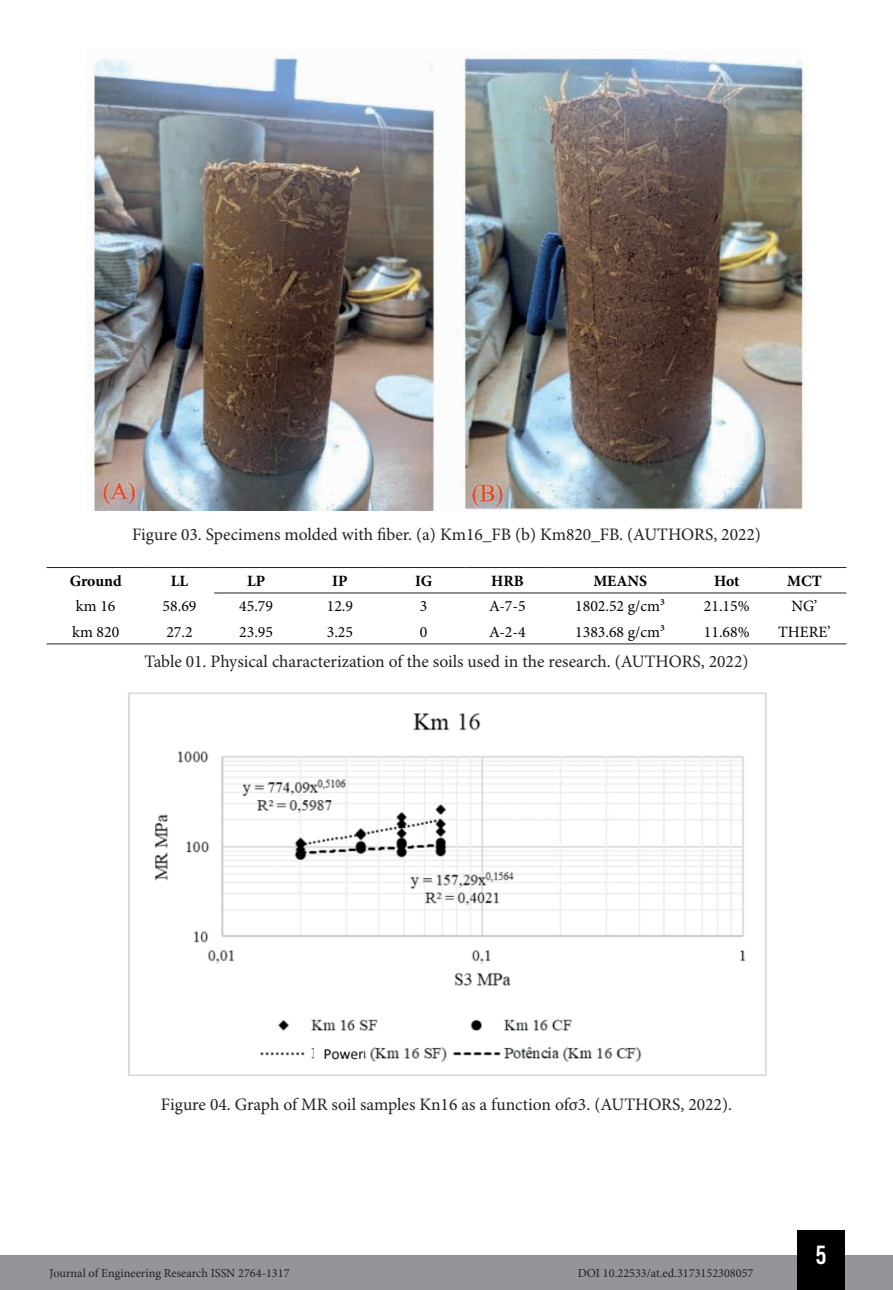
<style>
.page{position:relative;width:893px;height:1290px;background:#fff}
.page>*{position:absolute;margin:0;border:0;box-sizing:border-box;transform-origin:0 0}
.t1{font:26.25px "Bebas Kai";color:#fff}
.t2{font:17.5px "Minion Pro";color:#231f20}
.t3{font:15.75px "Minion Pro";color:#000001}
.t4{font:700 15.75px "Minion Pro";color:#000001}
.t5{font:12.25px "Minion Pro";color:#231f20}
</style>
<div class="page">
<div style="left:0;top:1255px;width:893px;height:35px;background:#939598"></div>
<div style="left:797px;top:1230px;width:48px;height:60px;background:#000"></div>
<img style="left:86px;top:51px;width:720px;height:460px">
<hr style="left:47px;top:567px;width:98px;height:1px;background:#231f20">
<hr style="left:145px;top:567px;width:69px;height:1px;background:#231f20">
<hr style="left:214px;top:567px;width:84px;height:1px;background:#231f20">
<hr style="left:298px;top:567px;width:84px;height:1px;background:#231f20">
<hr style="left:382px;top:567px;width:83px;height:1px;background:#231f20">
<hr style="left:465px;top:567px;width:84px;height:1px;background:#231f20">
<hr style="left:549px;top:567px;width:142px;height:1px;background:#231f20">
<hr style="left:691px;top:567px;width:71px;height:1px;background:#231f20">
<hr style="left:762px;top:567px;width:84px;height:1px;background:#231f20">
<hr style="left:214px;top:592px;width:84px;height:1px;background:#231f20">
<hr style="left:298px;top:592px;width:84px;height:1px;background:#231f20">
<hr style="left:382px;top:592px;width:83px;height:1px;background:#231f20">
<hr style="left:465px;top:592px;width:84px;height:1px;background:#231f20">
<hr style="left:549px;top:592px;width:142px;height:1px;background:#231f20">
<hr style="left:691px;top:592px;width:71px;height:1px;background:#231f20">
<hr style="left:762px;top:592px;width:84px;height:1px;background:#231f20">
<hr style="left:47px;top:643px;width:98px;height:1px;background:#231f20">
<hr style="left:145px;top:643px;width:69px;height:1px;background:#231f20">
<hr style="left:214px;top:643px;width:84px;height:1px;background:#231f20">
<hr style="left:298px;top:643px;width:84px;height:1px;background:#231f20">
<hr style="left:382px;top:643px;width:83px;height:1px;background:#231f20">
<hr style="left:465px;top:643px;width:84px;height:1px;background:#231f20">
<hr style="left:549px;top:643px;width:142px;height:1px;background:#231f20">
<hr style="left:691px;top:643px;width:71px;height:1px;background:#231f20">
<hr style="left:762px;top:643px;width:84px;height:1px;background:#231f20">
<img style="left:128px;top:692px;width:639px;height:384px">
<p class="t2" style="left:132px;top:524px;width:630px">Figure 03. Specimens molded with fiber. (a) Km16_FB (b) Km820_FB. (AUTHORS, 2022)</p>
<p class="t4" style="left:70px;top:570px;width:53px">Ground</p>
<p class="t4" style="left:171px;top:570px;width:19px">LL</p>
<p class="t4" style="left:247px;top:570px;width:20px">LP</p>
<p class="t4" style="left:332px;top:570px;width:17px">IP</p>
<p class="t4" style="left:415px;top:570px;width:19px">IG</p>
<p class="t4" style="left:491px;top:570px;width:34px">HRB</p>
<p class="t4" style="left:593px;top:570px;width:55px">MEANS</p>
<p class="t4" style="left:714px;top:570px;width:27px">Hot</p>
<p class="t4" style="left:787px;top:570px;width:36px">MCT</p>
<p class="t3" style="left:76px;top:597px;width:41px">km 16</p>
<p class="t3" style="left:163px;top:597px;width:35px">58.69</p>
<p class="t3" style="left:239px;top:597px;width:35px">45.79</p>
<p class="t3" style="left:327px;top:597px;width:28px">12.9</p>
<p class="t3" style="left:420px;top:597px;width:9px">3</p>
<p class="t3" style="left:489px;top:597px;width:38px">A-7-5</p>
<p class="t3" style="left:575px;top:597px;width:92px">1802.52 g/cm³</p>
<p class="t3" style="left:704px;top:597px;width:47px">21.15%</p>
<p class="t3" style="left:791px;top:597px;width:28px">NG’</p>
<p class="t3" style="left:72px;top:622px;width:49px">km 820</p>
<p class="t3" style="left:166px;top:622px;width:28px">27.2</p>
<p class="t3" style="left:239px;top:622px;width:35px">23.95</p>
<p class="t3" style="left:327px;top:622px;width:28px">3.25</p>
<p class="t3" style="left:420px;top:622px;width:9px">0</p>
<p class="t3" style="left:489px;top:622px;width:38px">A-2-4</p>
<p class="t3" style="left:575px;top:622px;width:92px">1383.68 g/cm³</p>
<p class="t3" style="left:704px;top:622px;width:47px">11.68%</p>
<p class="t3" style="left:778px;top:622px;width:54px">THERE’</p>
<p class="t2" style="left:145px;top:651px;width:605px">Table 01. Physical characterization of the soils used in the research. (AUTHORS, 2022)</p>
<p class="t2" style="left:161px;top:1094px;width:573px">Figure 04. Graph of MR soil samples Kn16 as a function ofσ3. (AUTHORS, 2022).</p>
<p class="t5" style="left:50px;top:1266px;width:241px">Journal of Engineering Research ISSN 2764-1317</p>
<p class="t5" style="left:578px;top:1266px;width:177px">DOI 10.22533/at.ed.3173152308057</p>
<h1 class="t1" style="left:816px;top:1241px;width:12px">5</h1>
</div>
